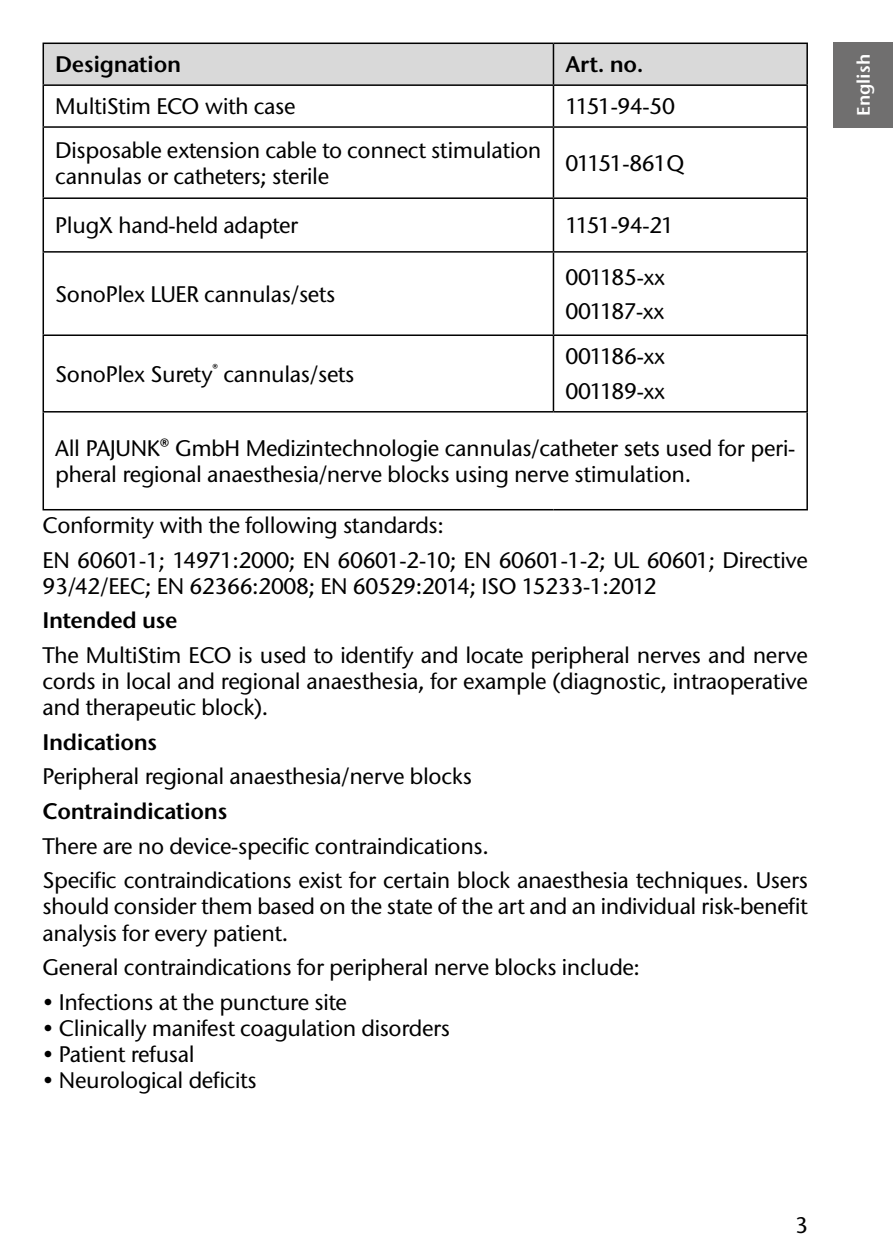
<style>
.page{position:relative;width:893px;height:1259px;background:#fff}
.page>*{position:absolute;margin:0;border:0;box-sizing:border-box;transform-origin:0 0}
.t1{font:500 22.5px/26.1px "Stone Sans ITC Pro";letter-spacing:-.015em;color:#000}
.t2{font:600 22.5px "Stone Sans ITC Pro";letter-spacing:-.015em;color:#000}
.t3{font:500 22.5px/34.5px "Stone Sans ITC Pro";letter-spacing:-.05em;color:#000}
.t4{font:500 22.5px/34.5px "Stone Sans ITC Pro";letter-spacing:-.035em;color:#000}
.t5{font:600 18px "Stone Sans ITC Pro";color:#fff}
</style>
<div class="page">
<div style="left:833px;top:43px;width:60px;height:85px;background:#706f6f"></div>
<div style="left:44px;top:44px;width:762px;height:40px;background:#d9d9d9"></div>
<hr style="left:43px;top:43px;width:510px;height:1px;background:#000">
<hr style="left:43px;top:44px;width:1px;height:40px;background:#000">
<hr style="left:553px;top:43px;width:255px;height:1px;background:#000">
<hr style="left:553px;top:44px;width:1px;height:40px;background:#000">
<hr style="left:806px;top:44px;width:2px;height:40px;background:#000">
<hr style="left:43px;top:84px;width:510px;height:2px;background:#000">
<hr style="left:43px;top:86px;width:1px;height:40px;background:#000">
<hr style="left:553px;top:84px;width:255px;height:2px;background:#000">
<hr style="left:553px;top:86px;width:1px;height:40px;background:#000">
<hr style="left:806px;top:86px;width:2px;height:40px;background:#000">
<hr style="left:43px;top:126px;width:510px;height:2px;background:#000">
<hr style="left:43px;top:128px;width:1px;height:69px;background:#000">
<hr style="left:553px;top:126px;width:255px;height:2px;background:#000">
<hr style="left:553px;top:128px;width:1px;height:69px;background:#000">
<hr style="left:806px;top:128px;width:2px;height:69px;background:#000">
<hr style="left:43px;top:197px;width:510px;height:2px;background:#000">
<hr style="left:43px;top:199px;width:1px;height:52px;background:#000">
<hr style="left:553px;top:197px;width:255px;height:2px;background:#000">
<hr style="left:553px;top:199px;width:1px;height:52px;background:#000">
<hr style="left:806px;top:199px;width:2px;height:52px;background:#000">
<hr style="left:43px;top:251px;width:510px;height:2px;background:#000">
<hr style="left:43px;top:253px;width:1px;height:81px;background:#000">
<hr style="left:553px;top:251px;width:255px;height:2px;background:#000">
<hr style="left:553px;top:253px;width:1px;height:81px;background:#000">
<hr style="left:806px;top:253px;width:2px;height:81px;background:#000">
<hr style="left:43px;top:334px;width:510px;height:2px;background:#000">
<hr style="left:43px;top:336px;width:1px;height:75px;background:#000">
<hr style="left:553px;top:334px;width:255px;height:2px;background:#000">
<hr style="left:553px;top:336px;width:1px;height:75px;background:#000">
<hr style="left:806px;top:336px;width:2px;height:75px;background:#000">
<hr style="left:43px;top:411px;width:510px;height:1px;background:#000">
<hr style="left:43px;top:412px;width:1px;height:97px;background:#000">
<hr style="left:553px;top:411px;width:255px;height:1px;background:#000">
<hr style="left:806px;top:412px;width:2px;height:97px;background:#000">
<hr style="left:43px;top:509px;width:510px;height:1px;background:#000">
<hr style="left:553px;top:509px;width:255px;height:1px;background:#000">
<p class="t2" style="left:55px;top:50px;width:127px">Designation</p>
<p class="t2" style="left:565px;top:50px;width:80px">Art. no.</p>
<p class="t1" style="left:55px;top:93px;width:242px">MultiStim ECO with case</p>
<p class="t1" style="left:565px;top:93px;width:111px">1151-94-50</p>
<p class="t1" style="left:55px;top:137px;width:488px">Disposable extension cable to connect stimulation cannulas or catheters; sterile</p>
<p class="t3" style="left:565px;top:146px;width:120px">01151-861Q</p>
<p class="t1" style="left:55px;top:212px;width:244px">PlugX hand-held adapter</p>
<p class="t1" style="left:565px;top:212px;width:110px">1151-94-21</p>
<p class="t1" style="left:55px;top:281px;width:282px">SonoPlex LUER cannulas/sets</p>
<p class="t3" style="left:565px;top:259px;width:101px">001185-xx<br>001187-xx</p>
<p class="t4" style="left:565px;top:339px;width:101px">001186-xx<br>001189-xx</p>
<p class="t1" style="left:55px;top:435px;width:741px">All PAJUNK® GmbH Medizintechnologie cannulas/catheter sets used for peri&shy;pheral regional anaesthesia/nerve blocks using nerve stimulation.</p>
<p class="t1" style="left:43px;top:508px;width:767px;line-height:34.5px">Conformity with the following standards:<br>EN 60601-1; 14971:2000; EN 60601-2-10; EN 60601-1-2; UL 60601; Directive</p>
<p class="t1" style="left:43px;top:573px;width:616px">93/42/EEC; EN 62366:2008; EN 60529:2014; ISO 15233-1:2012</p>
<p class="t2" style="left:43px;top:606px;width:136px">Intended use</p>
<p class="t1" style="left:43px;top:642px;width:767px;text-align:justify">The MultiStim ECO is used to identify and locate peripheral nerves and nerve cords in local and regional anaesthesia, for example (diagnostic, intraoperative and therapeutic block).</p>
<p class="t2" style="left:43px;top:728px;width:116px">Indications</p>
<p class="t1" style="left:43px;top:763px;width:431px">Peripheral regional anaesthesia/nerve blocks</p>
<p class="t2" style="left:43px;top:797px;width:186px">Contraindications</p>
<p class="t1" style="left:43px;top:828px;width:767px;line-height:34.5px">There are no device-specific contraindications.<br>Specific contraindications exist for certain block anaesthesia techniques. Users</p>
<p class="t1" style="left:43px;top:893px;width:767px">should consider them based on the state of the art and an individual risk-benefit analysis for every patient.</p>
<p class="t1" style="left:43px;top:954px;width:599px">General contraindications for peripheral nerve blocks include:</p>
<p class="t1" style="left:43px;top:988px;width:306px">• Infections at the puncture site</p>
<p class="t1" style="left:43px;top:1015px;width:409px">• Clinically manifest coagulation disorders</p>
<p class="t1" style="left:43px;top:1041px;width:154px">• Patient refusal</p>
<p class="t1" style="left:43px;top:1067px;width:216px">• Neurological deficits</p>
<p class="t1" style="left:55px;top:361px;width:301px">SonoPlex Surety<sup>®</sup> cannulas/sets</p>
<p class="t5" style="left:852px;top:116px;width:64px;rotate:-90deg">English</p>
<p class="t1" style="left:795px;top:1212px;width:14px">3</p>
</div>
